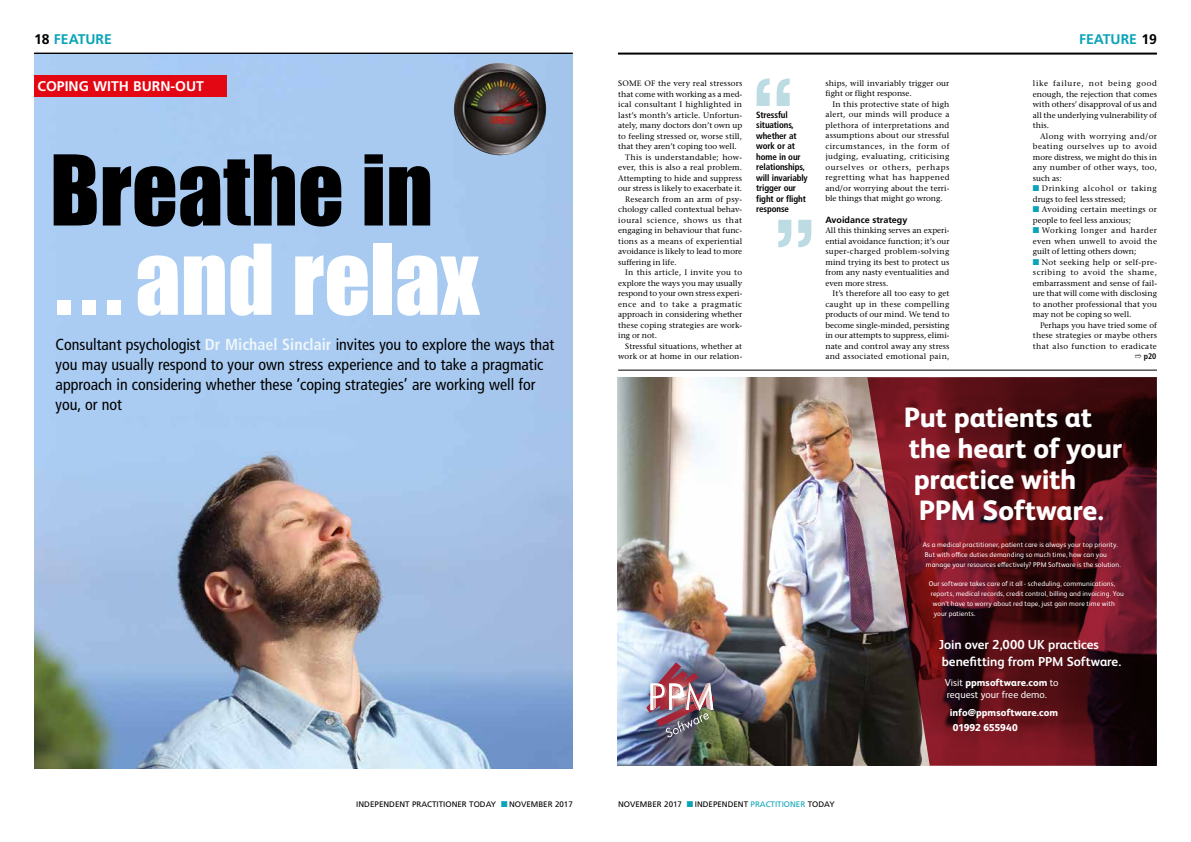
<style>
.page{position:relative;width:1191px;height:842px;background:#fff}
.page>*{position:absolute;margin:0;border:0;box-sizing:border-box;transform-origin:0 0}
.t1{font:90px "Impact";color:#fff}
.t2{font:90px "Impact";color:#000}
.t3{font:800 28px "FS Albert Pro";letter-spacing:-.01em;color:#fff}
.t4{font:condensed 16px/20px "Frutiger LT Std";color:#000}
.t5{font:700 14px "Frutiger";color:#0aa4b8}
.t6{font:700 14px "Frutiger";color:#fff}
.t7{font:700 13px/16.8px "FS Albert Pro";letter-spacing:-.005em;color:#fff}
.t8{font:10px/12px "FS Albert Pro";letter-spacing:.005em;color:#fff}
.t9{font:800 10px/14.8px "FS Albert Pro";letter-spacing:.005em;color:#fff}
.t10{font:700 condensed 9px/10.5px "Frutiger LT Std";letter-spacing:-.015em;color:#000}
.t11{font:700 9px "Frutiger";color:#000}
.t12{font:8px/10.5px "Stone Serif";letter-spacing:.01em;color:#000;text-align:justify}
.t13{font:8px/10.5px "Stone Serif";letter-spacing:.03em;color:#000}
.t14{font:8px "Frutiger";color:#000}
.t15{font:8px/10.5px "Stone Serif";letter-spacing:.06em;color:#000}
.t16{font:8px "Stone Serif";letter-spacing:.035em;color:#000}
.t17{font:8px "Stone Serif";letter-spacing:.055em;color:#000}
.t18{font:700 condensed 8px "Frutiger LT Std";color:#000}
.t19{font:7px/10px "FS Albert Pro";letter-spacing:.015em;color:#fff}
.s1{color:#000}
.s2{font-weight:700;color:#eff6f9}
.s3{font-weight:800}
.s4{color:#0aa4b8}
</style>
<div class="page">
<hr style="left:34px;top:53px;width:539px;height:2px;background:#000">
<img style="left:34px;top:55px;width:539px;height:714px">
<hr style="left:618px;top:53px;width:539px;height:2px;background:#000">
<svg style="left:778px;top:220px;width:33px;height:27px"></svg>
<svg style="left:756px;top:78px;width:33px;height:28px"></svg>
<hr style="left:618px;top:370px;width:539px;height:1px;background:#000">
<img style="left:453px;top:63px;width:94px;height:92px">
<img style="left:618px;top:377px;width:249px;height:389px">
<svg style="left:867px;top:377px;width:289px;height:389px;background:#571920"></svg>
<img style="left:646px;top:662px;width:68px;height:75px">
<div style="left:35px;top:76px;width:192px;height:21px;background:#e30613"></div>
<h3 class="t5" style="left:34px;top:31px;width:79px"><span class="s1">18</span> FEATURE</h3>
<h3 class="t6" style="left:37px;top:78px;width:158px">coping with burn-out</h3>
<h1 class="t2" style="left:50px;top:120px;width:385px">Breathe in</h1>
<h1 class="t1" style="left:56px;top:210px;width:425px">. . . and relax</h1>
<p class="t4" style="left:56px;top:335px;width:500px">Consultant psychologist <span class="s2">Dr Michael Sinclair</span> invites you to explore the ways that you may usually respond to your own stress experience and to take a pragmatic approach in considering whether these ‘coping strategies’ are working well for you, or not</p>
<p class="t12" style="left:618px;top:78px;width:126px">some of the very real stressors</p>
<p class="t12" style="left:618px;top:89px;width:126px">that come with working as a med-</p>
<p class="t12" style="left:618px;top:99px;width:125px">ical consultant I highlighted in</p>
<p class="t12" style="left:618px;top:110px;width:126px">last’s month’s article. Unfortun-</p>
<p class="t12" style="left:618px;top:120px;width:125px">ately, many doctors don’t own up</p>
<p class="t12" style="left:618px;top:131px;width:125px">to feeling stressed or, worse still,</p>
<p class="t12" style="left:618px;top:141px;width:120px">that they aren’t coping too well.</p>
<p class="t16" style="left:625px;top:152px;width:118px">This is understandable; how-</p>
<p class="t12" style="left:618px;top:162px;width:126px">ever, this is also a real problem.</p>
<p class="t12" style="left:618px;top:173px;width:125px">Attempting to hide and suppress</p>
<p class="t12" style="left:618px;top:183px;width:126px">our stress is likely to exacerbate it.</p>
<p class="t13" style="left:625px;top:194px;width:118px">Research from an arm of psy-</p>
<p class="t12" style="left:618px;top:204px;width:126px">chology called contextual behav-</p>
<p class="t15" style="left:618px;top:215px;width:125px">ioural science, shows us that</p>
<p class="t12" style="left:618px;top:225px;width:125px">engaging in behaviour that func-</p>
<p class="t12" style="left:618px;top:236px;width:126px">tions as a means of experiential</p>
<p class="t12" style="left:618px;top:246px;width:125px">avoidance is likely to lead to more</p>
<p class="t12" style="left:618px;top:256px;width:60px">suffering in life.</p>
<p class="t13" style="left:625px;top:267px;width:118px">In this article, I invite you to</p>
<p class="t12" style="left:618px;top:277px;width:126px">explore the ways you may usually</p>
<p class="t12" style="left:618px;top:288px;width:126px">respond to your own stress experi-</p>
<p class="t17" style="left:618px;top:299px;width:125px">ence and to take a pragmatic</p>
<p class="t12" style="left:618px;top:309px;width:126px">approach in considering whether</p>
<p class="t12" style="left:618px;top:319px;width:126px">these coping strategies are work-</p>
<p class="t12" style="left:618px;top:330px;width:41px">ing or not.</p>
<p class="t12" style="left:625px;top:340px;width:118px">Stressful situations, whether at</p>
<p class="t12" style="left:618px;top:351px;width:126px">work or at home in our relation-</p>
<p class="t10" style="left:756px;top:109px;width:53px">Stressful situations, whether at work or at home in our relationships, will invariably trigger our fight or flight response</p>
<p class="t12" style="left:825px;top:78px;width:125px">ships, will invariably trigger our fight or flight response.</p>
<p class="t12" style="left:825px;top:99px;width:126px;text-indent:7px">In this protective state of high alert, our minds will produce a plethora of interpretations and assumptions about our stressful circumstances, in the form of judging, evaluating, criticising ourselves or others, perhaps regretting what has happened and/or worrying about the terri&shy;ble things that might go wrong.</p>
<p class="t11" style="left:825px;top:214px;width:84px">Avoidance strategy</p>
<p class="t12" style="left:825px;top:225px;width:126px">All this thinking serves an experi&shy;ential avoidance function; it’s our super-charged problem-solving mind trying its best to protect us from any nasty eventualities and even more stress.</p>
<p class="t12" style="left:825px;top:288px;width:126px;text-indent:7px">It’s therefore all too easy to get caught up in these compelling products of our mind. We tend to become single-minded, persisting in our attempts to suppress, elimi&shy;nate and control away any stress and associated emotional pain,</p>
<h3 class="t5" style="left:1079px;top:31px;width:79px">FEATURE <span class="s1">19</span></h3>
<p class="t12" style="left:1033px;top:78px;width:126px">like failure, not being good enough, the rejection that comes with others’ disapproval of us and all the underlying vulnerability of this.</p>
<p class="t12" style="left:1033px;top:130px;width:126px;text-indent:7px">Along with worrying and/or beating ourselves up to avoid more distress, we might do this in any number of other ways, too, such as:</p>
<p class="t15" style="left:1033px;top:183px;width:125px;text-indent:9px">Drinking alcohol or taking drugs to feel less stressed;</p>
<p class="t13" style="left:1033px;top:204px;width:125px;text-indent:9px">Avoiding certain meetings or people to feel less anxious;</p>
<p class="t12" style="left:1033px;top:225px;width:126px;text-indent:9px">Working longer and harder even when unwell to avoid the guilt of letting others down;</p>
<p class="t12" style="left:1033px;top:257px;width:126px;text-indent:9px">Not seeking help or self-pre&shy;scribing to avoid the shame, embarrassment and sense of fail&shy;ure that will come with disclosing to another professional that you may not be coping so well.</p>
<p class="t12" style="left:1033px;top:320px;width:126px;text-indent:7px">Perhaps you have tried some of these strategies or maybe others that also function to eradicate</p>
<p class="t18" style="left:1135px;top:352px;width:23px">➱ p20</p>
<h2 class="t3" style="left:903px;top:396px;width:190px">Put patients at</h2>
<h2 class="t3" style="left:908px;top:427px;width:215px">the heart of your</h2>
<h2 class="t3" style="left:913px;top:458px;width:164px">practice with</h2>
<h2 class="t3" style="left:918px;top:489px;width:187px">PPM Software.</h2>
<p class="t19" style="left:922px;top:539px;width:200px">As a medical practitioner, patient care is always your top priority.<br>But with office duties demanding so much time, how can you manage your resources effectively? PPM Software is the solution.</p>
<p class="t19" style="left:928px;top:578px;width:188px">Our software takes care of it all - scheduling, communications,</p>
<p class="t19" style="left:930px;top:588px;width:195px">reports, medical records, credit control, billing and invoicing. You</p>
<p class="t19" style="left:932px;top:598px;width:184px">won’t have to worry about red tape, just gain more time with</p>
<p class="t19" style="left:933px;top:608px;width:43px">your patients.</p>
<h3 class="t7" style="left:938px;top:635px;width:184px">Join over 2,000 UK practices benefitting from PPM Software.</h3>
<p class="t8" style="left:944px;top:676px;width:115px">Visit <span class="s3">ppmsoftware.com</span> to request your free demo.</p>
<p class="t9" style="left:949px;top:704px;width:110px">info@ppmsoftware.com<br>01992 655940</p>
<p class="t14" style="left:356px;top:799px;width:120px">INDEPENDENT PRACTITIONER TODA</p>
<p class="t14" style="left:491px;top:799px;width:7px">Y</p>
<p class="t14" style="left:509px;top:799px;width:65px">NOVEMBER 2017</p>
<p class="t14" style="left:618px;top:799px;width:65px">NOVEMBER 2017</p>
<p class="t14" style="left:695px;top:799px;width:120px">INDEPENDENT <span class="s4">PRACTITIONER</span> TODA</p>
<p class="t14" style="left:829px;top:799px;width:7px">Y</p>
</div>
